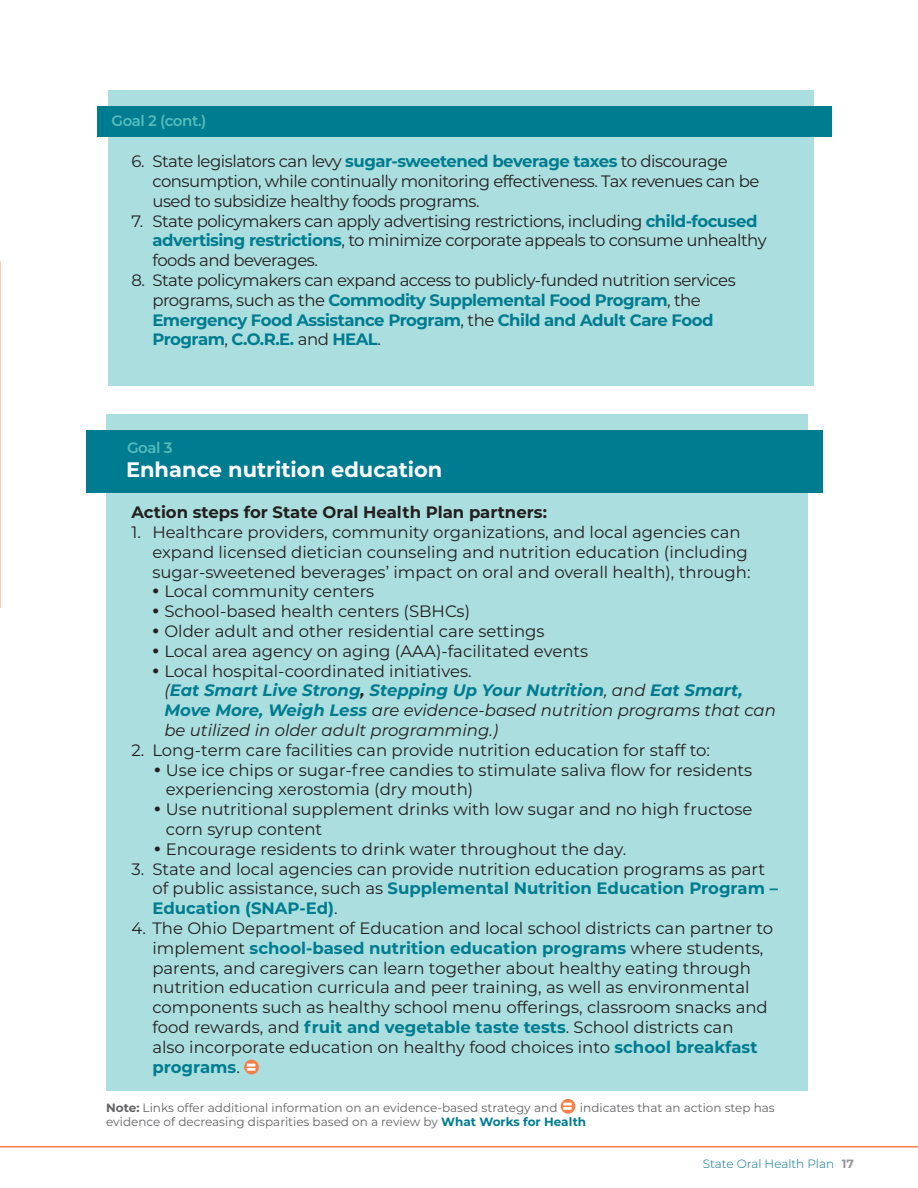
<style>
.page{position:relative;width:918px;height:1188px;background:#fff}
.page>*{position:absolute;margin:0;border:0;box-sizing:border-box;transform-origin:0 0}
.t1{font:700 21px "Montserrat";color:#fff}
.t2{font:16.5px/19.8px "Montserrat";color:#231f20}
.t3{font:16.5px/19.8px "Montserrat";letter-spacing:-.03em;color:#231f20}
.t4{font:700 16.5px/19.8px "Montserrat";letter-spacing:-.03em;color:#007c90}
.t5{font:italic 16.5px/19.8px "Montserrat";color:#231f20}
.t6{font:700 16.5px "Montserrat";color:#231f20}
.t7{font:900 16.5px "Montserrat";color:#fff}
.t8{font:600 15px "Montserrat";letter-spacing:-.03em;color:#56bdbc}
.t9{font:12px/14.4px "Montserrat";color:#636366}
.t10{font:300 12px "Montserrat";color:#01708e}
.s1{font-weight:700;color:#007c90}
.s2{font-weight:400;color:#231f20}
.s3{font-family:"Century Gothic"}
.s4{font-family:"Century Gothic";font-style:normal}
.s5{font-style:normal}
.s6{font-weight:700}
.s7{font-weight:900;color:#fff}
.s8{font-weight:700;color:#939598}
</style>
<div class="page">
<hr style="left:0;top:1146px;width:918px;height:2px;background:#f47f49">
<div style="left:108px;top:90px;width:706px;height:295px;background:#abdede"></div>
<hr style="left:0;top:261px;width:1px;height:346px;background:#fbccb6">
<div style="left:106px;top:414px;width:702px;height:677px;background:#abdede"></div>
<div style="left:86px;top:430px;width:737px;height:63px;background:#007c90"></div>
<div style="left:244px;top:1060px;width:15px;height:14px;background:#f47f49;border-radius:50%"></div>
<div style="left:561px;top:1099px;width:14px;height:15px;background:#f47f49;border-radius:50%"></div>
<div style="left:97px;top:106px;width:735px;height:31px;background:#007c90"></div>
<p class="t8" style="left:112px;top:110px;width:96px">Goal 2 (cont.)</p>
<p class="t3" style="left:152px;top:151px;width:608px;text-indent:-21px">6. State legislators can levy <span class="s1">sugar-sweetened beverage taxes</span> to discourage consumption, while continually monitoring effectiveness. Tax revenues can be used to subsidize healthy foods programs.</p>
<p class="t3" style="left:152px;top:210px;width:616px;text-indent:-21px">7. State policymakers can apply advertising restrictions, including <span class="s1">child-focused advertising restrictions</span>, to minimize corporate appeals to consume unhealthy foods and beverages.</p>
<p class="t4" style="left:152px;top:269px;width:585px;text-indent:-21px"><span class="s2">8. State policymakers can expand access to publicly-funded nutrition services programs, such as the</span> Commodity Supplemental Food Program<span class="s2">, the </span>Emergency Food Assistance Program<span class="s2">, the</span> Child and Adult Care Food Program<span class="s2">,</span> C.O.R.E. <span class="s2">and</span> HEAL<span class="s2">.</span></p>
<p class="t8" style="left:127px;top:437px;width:47px">Goal 3</p>
<p class="t1" style="left:126px;top:454px;width:318px">Enhance nutrition education</p>
<p class="t6" style="left:131px;top:500px;width:417px">Action steps for State Oral Health Plan partners:</p>
<p class="t2" style="left:152px;top:522px;width:600px;text-indent:-21px">1. Healthcare providers, community organizations, and local agencies can expand licensed dietician counseling and nutrition education (including sugar-sweetened beverages’ impact on oral and overall health), through:</p>
<p class="t2" style="left:151px;top:581px;width:225px"><span class="s3">•</span> Local community centers</p>
<p class="t2" style="left:151px;top:601px;width:321px"><span class="s3">•</span> School-based health centers (SBHCs)</p>
<p class="t2" style="left:151px;top:621px;width:395px"><span class="s3">•</span> Older adult and other residential care settings</p>
<p class="t2" style="left:151px;top:640px;width:439px"><span class="s3">•</span> Local area agency on aging (AAA)-facilitated events</p>
<p class="t5" style="left:164px;top:660px;width:613px;text-indent:-14px"><span class="s4">•</span> <span class="s5">Local hospital-coordinated initiatives.<br></span>(<span class="s1">Eat Smart Live Strong</span><span class="s6">,</span> <span class="s1">Stepping Up Your Nutrition</span>, and <span class="s1">Eat Smart, Move More, Weigh Less</span> are evidence-based nutrition programs that can be utilized in older adult programming.)</p>
<p class="t2" style="left:131px;top:739px;width:580px">2. Long-term care facilities can provide nutrition education for staff to:</p>
<p class="t2" style="left:166px;top:759px;width:588px;text-indent:-14px"><span class="s3">•</span> Use ice chips or sugar-free candies to stimulate saliva flow for residents experiencing xerostomia (dry mouth)</p>
<p class="t2" style="left:166px;top:799px;width:588px;text-indent:-14px"><span class="s3">•</span> Use nutritional supplement drinks with low sugar and no high fructose corn syrup content</p>
<p class="t2" style="left:152px;top:838px;width:475px"><span class="s3">•</span> Encourage residents to drink water throughout the day.</p>
<p class="t2" style="left:152px;top:858px;width:627px;text-indent:-21px">3. State and local agencies can provide nutrition education programs as part of public assistance, such as <span class="s1">Supplemental Nutrition Education Program –<br>Education (SNAP-Ed)</span>.</p>
<p class="t2" style="left:152px;top:918px;width:622px;text-indent:-21px">4. The Ohio Department of Education and local school districts can partner to implement <span class="s1">school-based nutrition education programs</span> where students, parents, and caregivers can learn together about healthy eating through nutrition education curricula and peer training, as well as environmental components such as healthy school menu offerings, classroom snacks and food rewards, and <span class="s1">fruit and vegetable taste tests</span>. School districts can<br>also incorporate education on healthy food choices into <span class="s1">school breakfast programs</span>. <span class="s7">=</span></p>
<p class="t9" style="left:106px;top:1100px;width:453px"><span class="s6">Note:</span> Links offer additional information on an evidence-based strategy and</p>
<p class="t7" style="left:563px;top:1094px;width:12px">=</p>
<p class="t9" style="left:106px;top:1100px;width:670px;text-indent:474px">indicates that an action step has evidence of decreasing disparities based on a review by <span class="s1">What Works for Health</span></p>
<p class="t10" style="left:703px;top:1156px;width:153px">State Oral Health Plan <span class="s8">17</span></p>
</div>
